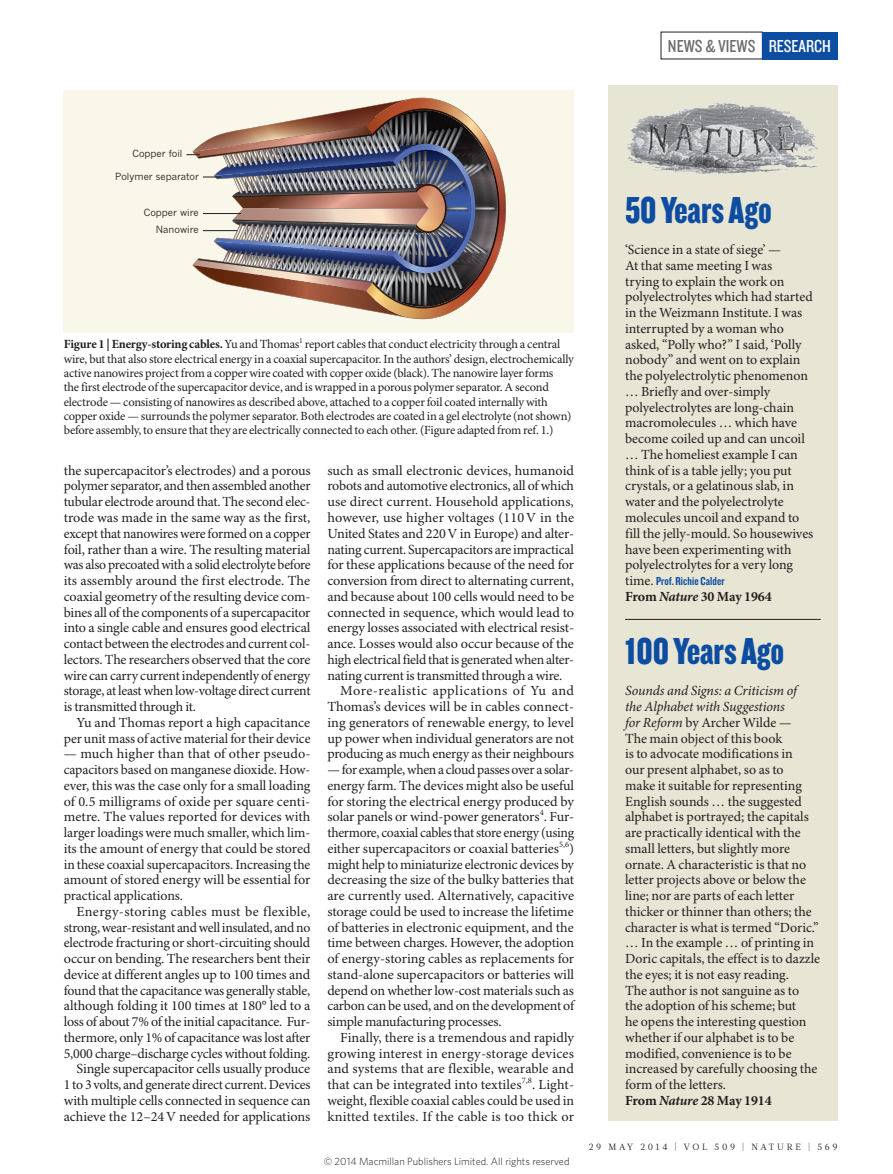
<style>
.page{position:relative;width:893px;height:1174px;background:#fff}
.page>*{position:absolute;margin:0;border:0;box-sizing:border-box;transform-origin:0 0}
.N_V_100_YEARS_AGO{font:39px "Knockout 69 Full Liteweight";letter-spacing:-.005em;color:#0d4da1}
.N_V_50_YEARS_AGO{font:39px "Knockout 69 Full Liteweight";letter-spacing:-.005em;color:#0d4da1}
.t1{font:18px "Knockout 29 Junior Ltweight";color:#6c6d70}
.t2{font:18px "Knockout 29 Junior Ltweight";color:#fff}
.BODY_INDENT{font:13.95px/15.8px "Minion Pro";letter-spacing:-.01em;color:#231f20;text-align:justify}
.N_V_YEARS_AGO_1ST_PA{font:13.95px/15.8px "Minion Pro";letter-spacing:-.005em;color:#231f20}
.N_V_YEARS_AGO_DATE{font:700 13.95px "Minion Pro";letter-spacing:-.015em;color:#231f20}
.FIGURE_LEGEND{font:12.45px/14.2px "Minion Pro";letter-spacing:-.015em;color:#231f20}
.N_V_YEARS_AGO_1ST_PA-2{font:12px "Knockout 49 Liteweight";letter-spacing:.01em;color:#0d4da1}
.t3{font:300 10.5px "Whitney";color:#1d1d1b}
.t4{font:9.75px/17.1px "News Gothic MTOT";letter-spacing:-.01em;color:#231f20;text-align:right}
.t5{font:9px "Glosa Math";letter-spacing:.3em;color:#231f20}
.s1{font-weight:700}
.s2{font-family:"Minion Pro";font-size:13.95px;color:#231f20}
.s3{font-style:italic}
</style>
<div class="page">
<div style="left:608px;top:85px;width:230px;height:1035px;background:#e7e5d4"></div>
<img style="left:627px;top:103px;width:101px;height:51px">
<hr style="left:625px;top:619px;width:196px;height:1px;background:#231f20">
<div style="left:64px;top:91px;width:510px;height:242px;background:#f9f7e9"></div>
<img style="left:186px;top:98px;width:320px;height:222px">
<div style="left:762px;top:32px;width:76px;height:27px;background:#0d4da1"></div>
<p class="t1" style="left:668px;top:34px;width:89px">NEWS &amp; VIEWS</p>
<p class="t2" style="left:769px;top:34px;width:64px">RESEARCH</p>
<p class="t4" style="left:133px;top:145px;width:51px">Copper foil</p>
<p class="t4" style="left:115px;top:168px;width:85px">Polymer separator</p>
<p class="t4" style="left:144px;top:203px;width:57px">Copper wire<br>Nanowire</p>
<p class="FIGURE_LEGEND" style="left:64px;top:338px;width:512px"><span class="s1">Figure 1 | Energy-storing cables.</span> Yu and Thomas<sup>1</sup> report cables that conduct electricity through a central wire, but that also store electrical energy in a coaxial supercapacitor. In the authors’ design, electrochemically active nanowires project from a copper wire coated with copper oxide (black). The nanowire layer forms<br>the first electrode of the supercapacitor device, and is wrapped in a porous polymer separator. A second electrode — consisting of nanowires as described above, attached to a copper foil coated internally with copper oxide — surrounds the polymer separator. Both electrodes are coated in a gel electrolyte (not shown) before assembly, to ensure that they are electrically connected to each other. (Figure adapted from ref. 1.)</p>
<p class="BODY_INDENT" style="left:64px;top:463px;width:248px">the supercapacitor’s electrodes) and a porous polymer separator, and then assembled another tubular electrode around that. The second elec&shy;trode was made in the same way as the first, except that nanowires were formed on a copper foil, rather than a wire. The resulting material was also precoated with a solid electrolyte before its assembly around the first electrode. The coaxial geometry of the resulting device com&shy;bines all of the components of a supercapacitor into a single cable and ensures good electrical contact between the electrodes and current col&shy;lectors. The researchers observed that the core wire can carry current independently of energy storage, at least when low-voltage direct current is transmitted through it.</p>
<p class="BODY_INDENT" style="left:64px;top:715px;width:248px;text-align:right">Yu and Thomas report a high capacitance per unit mass of active material for their device</p>
<p class="BODY_INDENT" style="left:64px;top:746px;width:248px;text-align:left">— much higher than that of other pseudo&shy;capacitors based on manganese dioxide. How&shy;ever, this was the case only for a small loading of 0.5 milligrams of oxide per square centi&shy;metre. The values reported for devices with larger loadings were much smaller, which lim&shy;its the amount of energy that could be stored in these coaxial supercapacitors. Increasing the amount of stored energy will be essential for practical applications.</p>
<p class="BODY_INDENT" style="left:64px;top:904px;width:248px;text-indent:13px">Energy-storing cables must be flexible, strong, wear-resistant and well insulated, and no electrode fracturing or short-circuiting should occur on bending. The researchers bent their device at different angles up to 100 times and found that the capacitance was generally stable, although folding it 100 times at 180° led to a loss of about 7% of the initial capacitance. Fur&shy;thermore, only 1% of capacitance was lost after 5,000 charge–discharge cycles without folding.</p>
<p class="BODY_INDENT" style="left:64px;top:1061px;width:248px;text-indent:13px">Single supercapacitor cells usually produce 1 to 3 volts, and generate direct current. Devices with multiple cells connected in sequence can achieve the 12–24V needed for applications</p>
<p class="BODY_INDENT" style="left:327px;top:463px;width:248px">such as small electronic devices, humanoid robots and automotive electronics, all of which use direct current. Household applications, however, use higher voltages (110V in the United States and 220V in Europe) and alter&shy;nating current. Supercapacitors are impractical for these applications because of the need for conversion from direct to alternating current, and because about 100 cells would need to be connected in sequence, which would lead to energy losses associated with electrical resist&shy;ance. Losses would also occur because of the high electrical field that is generated when alter&shy;nating current is transmitted through a wire.</p>
<p class="BODY_INDENT" style="left:327px;top:683px;width:248px;text-indent:13px">More-realistic applications of Yu and Thomas’s devices will be in cables connect&shy;ing generators of renewable energy, to level up power when individual generators are not producing as much energy as their neighbours</p>
<p class="BODY_INDENT" style="left:327px;top:762px;width:248px">— for example, when a cloud passes over a solar&shy;energy farm. The devices might also be useful for storing the electrical energy produced by solar panels or wind-power generators<sup>4</sup>. Fur&shy;thermore, coaxial cables that store energy (using either supercapacitors or coaxial batteries<sup>5,6</sup>) might help to miniaturize electronic devices by decreasing the size of the bulky batteries that are currently used. Alternatively, capacitive storage could be used to increase the lifetime of batteries in electronic equipment, and the time between charges. However, the adoption of energy-storing cables as replacements for stand-alone supercapacitors or batteries will depend on whether low-cost materials such as carbon can be used, and on the development of simple manufacturing processes.</p>
<p class="BODY_INDENT" style="left:327px;top:1030px;width:248px;text-indent:13px">Finally, there is a tremendous and rapidly growing interest in energy-storage devices and systems that are flexible, wearable and that can be integrated into textiles<sup>7,8</sup>. Light&shy;weight, flexible coaxial cables could be used in knitted textiles. If the cable is too thick or</p>
<p class="t3" style="left:324px;top:1154px;width:247px">© 2014 Macmillan Publishers Limited. All rights reserved</p>
<p class="N_V_50_YEARS_AGO" style="left:625px;top:185px;width:148px">50 Years Ago</p>
<p class="N_V_YEARS_AGO_1ST_PA" style="left:625px;top:242px;width:190px">‘Science in a state of siege’ —<br>At that same meeting I was<br>trying to explain the work on polyelectrolytes which had started in the Weizmann Institute. I was interrupted by a woman who asked, “Polly who?” I said, ‘Polly nobody” and went on to explain the polyelectrolytic phenomenon … Briefly and over-simply polyelectrolytes are long-chain macromolecules … which have become coiled up and can uncoil … The homeliest example I can think of is a table jelly; you put crystals, or a gelatinous slab, in water and the polyelectrolyte molecules uncoil and expand to fill the jelly-mould. So housewives have been experimenting with polyelectrolytes for a very long</p>
<p class="N_V_YEARS_AGO_1ST_PA-2" style="left:625px;top:573px;width:101px"><span class="s2">time.</span> Prof. Richie Calder</p>
<p class="N_V_YEARS_AGO_DATE" style="left:625px;top:588px;width:148px">From <span class="s3">Nature</span> 30 May 1964</p>
<p class="N_V_100_YEARS_AGO" style="left:625px;top:626px;width:161px">100 Years Ago</p>
<p class="N_V_YEARS_AGO_1ST_PA" style="left:625px;top:683px;width:197px"><span class="s3">Sounds and Signs: a Criticism of<br>the Alphabet with Suggestions<br>for Reform</span> by Archer Wilde <span class="s3">—<br></span>The main object of this book<br>is to advocate modifications in<br>our present alphabet, so as to<br>make it suitable for representing<br>English sounds … the suggested alphabet is portrayed; the capitals are practically identical with the small letters, but slightly more ornate. A characteristic is that no letter projects above or below the line; nor are parts of each letter thicker or thinner than others; the character is what is termed “Doric.” … In the example … of printing in<br>Doric capitals, the effect is to dazzle the eyes; it is not easy reading.<br>The author is not sanguine as to the adoption of his scheme; but<br>he opens the interesting question whether if our alphabet is to be modified, convenience is to be increased by carefully choosing the form of the letters.</p>
<p class="N_V_YEARS_AGO_DATE" style="left:625px;top:1092px;width:148px">From <span class="s3">Nature</span> 28 May 1914</p>
<p class="t5" style="left:589px;top:1141px;width:250px">29 MAY 2014 | VOL 509 | NATURE | 569</p>
</div>
